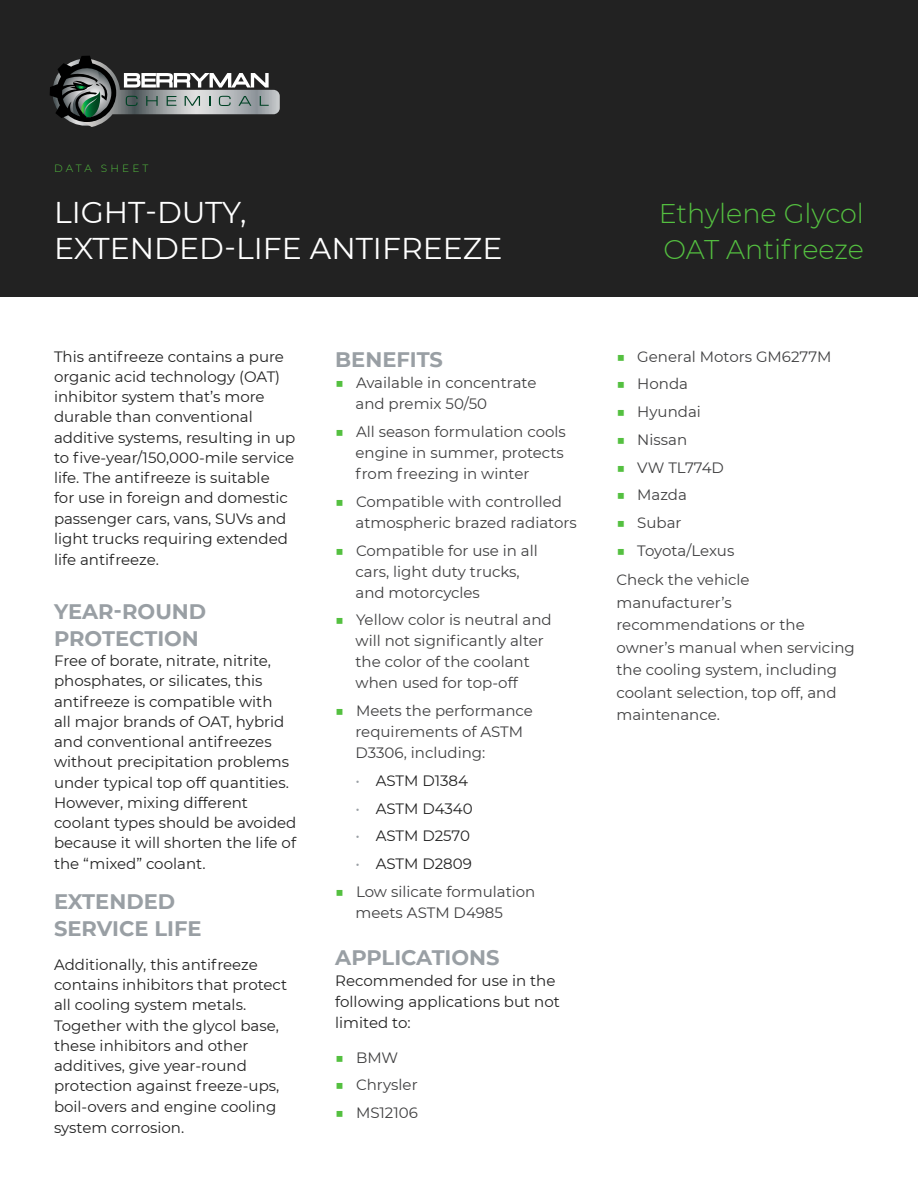
<style>
.page{position:relative;width:918px;height:1188px;background:#fff}
.page>*{position:absolute;margin:0;border:0;box-sizing:border-box;transform-origin:0 0}
.Code_Name{font:30px/36px "Montserrat";color:#fff}
.Technical_Name{font:300 27px/36px "Montserrat";color:#54c040}
.Bodycopy_Header_1{font:700 21px/27px "Montserrat";color:#999fa4}
.t1{font:15px/20.2px "Montserrat";color:#222}
.t2{font:15px/21px "Montserrat";color:#404041}
.Above_Title_Lable{font:300 10.5px "Montserrat";letter-spacing:.3em;color:#54c040}
.s1{font-weight:500;color:#54c040}
.s2{color:#999fa4}
</style>
<div class="page">
<div style="left:0;top:0;width:918px;height:297px;background:#222"></div>
<svg style="left:50px;top:56px;width:230px;height:71px"></svg>
<p class="Above_Title_Lable" style="left:54px;top:161px;width:96px">DATA SHEET</p>
<p class="Code_Name" style="left:54px;top:193px;width:450px">LIGHT-DUTY,<br>EXTENDED-LIFE ANTIFREEZE</p>
<p class="Technical_Name" style="left:659px;top:194px;width:207px">Ethylene Glycol<br>OAT Antifreeze</p>
<p class="t1" style="left:54px;top:346px;width:243px">This antifreeze contains a pure organic acid technology (OAT) inhibitor system that’s more durable than conventional additive systems, resulting in up to five-year/150,000-mile service life. The antifreeze is suitable<br>for use in foreign and domestic passenger cars, vans, SUVs and light trucks requiring extended life antifreeze.</p>
<p class="Bodycopy_Header_1" style="left:54px;top:597px;width:154px">YEAR-ROUND<br>PROTECTION</p>
<p class="t1" style="left:54px;top:650px;width:244px">Free of borate, nitrate, nitrite, phosphates, or silicates, this antifreeze is compatible with<br>all major brands of OAT, hybrid and conventional antifreezes without precipitation problems under typical top off quantities.<br>However, mixing different coolant types should be avoided because it will shorten the life of the “mixed” coolant.</p>
<p class="Bodycopy_Header_1" style="left:54px;top:887px;width:149px">EXTENDED<br>SERVICE LIFE</p>
<p class="t1" style="left:54px;top:954px;width:235px">Additionally, this antifreeze contains inhibitors that protect all cooling system metals.<br>Together with the glycol base, these inhibitors and other additives, give year-round protection against freeze-ups, boil-overs and engine cooling system corrosion.</p>
<p class="Bodycopy_Header_1" style="left:335px;top:345px;width:109px">BENEFITS</p>
<p class="t2" style="left:356px;top:372px;width:182px;text-indent:-20px"><span class="s1">■</span> Available in concentrate and premix 50/50</p>
<p class="t2" style="left:356px;top:421px;width:212px;text-indent:-20px"><span class="s1">■</span> All season formulation cools engine in summer, protects from freezing in winter</p>
<p class="t2" style="left:356px;top:490px;width:223px;text-indent:-20px"><span class="s1">■</span> Compatible with controlled atmospheric brazed radiators</p>
<p class="t2" style="left:356px;top:539px;width:184px;text-indent:-20px"><span class="s1">■</span> Compatible for use in all cars, light duty trucks, and motorcycles</p>
<p class="t2" style="left:356px;top:609px;width:198px;text-indent:-20px"><span class="s1">■</span> Yellow color is neutral and will not significantly alter the color of the coolant when used for top-off</p>
<p class="t2" style="left:356px;top:700px;width:179px;text-indent:-20px"><span class="s1">■</span> Meets the performance requirements of ASTM<br>D3306, including:</p>
<p class="t1" style="left:356px;top:770px;width:114px"><span class="s2">•</span> ASTM D1384</p>
<p class="t1" style="left:356px;top:798px;width:119px"><span class="s2">•</span> ASTM D4340</p>
<p class="t1" style="left:356px;top:825px;width:116px"><span class="s2">•</span> ASTM D2570</p>
<p class="t1" style="left:356px;top:853px;width:118px"><span class="s2">•</span> ASTM D2809</p>
<p class="t2" style="left:356px;top:880px;width:181px;text-indent:-20px"><span class="s1">■</span> Low silicate formulation meets ASTM D4985</p>
<p class="Bodycopy_Header_1" style="left:335px;top:943px;width:166px">APPLICATIONS</p>
<p class="t1" style="left:335px;top:970px;width:226px;line-height:21px">Recommended for use in the following applications but not limited to:</p>
<p class="t2" style="left:335px;top:1046px;width:64px"><span class="s1">■</span> BMW</p>
<p class="t2" style="left:335px;top:1074px;width:84px"><span class="s1">■</span> Chrysler</p>
<p class="t2" style="left:335px;top:1102px;width:84px"><span class="s1">■</span> MS12106</p>
<p class="t2" style="left:616px;top:345px;width:217px"><span class="s1">■</span> General Motors GM6277M</p>
<p class="t2" style="left:616px;top:373px;width:73px"><span class="s1">■</span> Honda</p>
<p class="t2" style="left:616px;top:401px;width:86px"><span class="s1">■</span> Hyundai</p>
<p class="t2" style="left:616px;top:428px;width:72px"><span class="s1">■</span> Nissan</p>
<p class="t2" style="left:616px;top:456px;width:109px"><span class="s1">■</span> VW TL774D</p>
<p class="t2" style="left:616px;top:484px;width:72px"><span class="s1">■</span> Mazda</p>
<p class="t2" style="left:616px;top:512px;width:67px"><span class="s1">■</span> Subar</p>
<p class="t2" style="left:616px;top:539px;width:119px"><span class="s1">■</span> Toyota/Lexus</p>
<p class="t2" style="left:616px;top:568px;width:240px;line-height:22.5px">Check the vehicle manufacturer’s recommendations or the owner’s manual when servicing the cooling system, including coolant selection, top off, and maintenance.</p>
</div>
